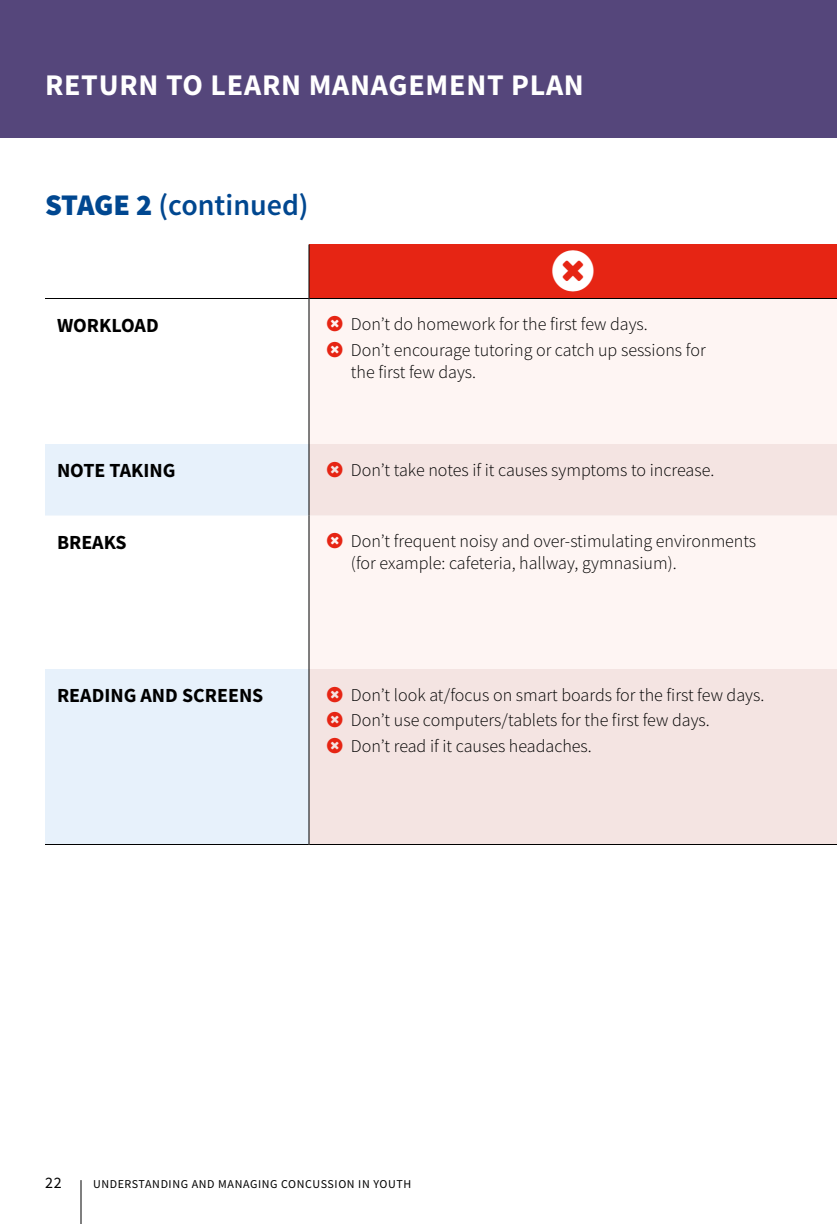
<style>
.page{position:relative;width:837px;height:1224px;background:#fff}
.page>*{position:absolute;margin:0;border:0;box-sizing:border-box;transform-origin:0 0}
.t1{font:700 30px "Source Sans Pro";letter-spacing:.025em;color:#fff}
.t2{font:600 30px "Source Sans Pro";color:#004790}
.t3{font:700 20px "Source Sans Pro";color:#000}
.t4{font:300 18px/26px "Source Sans Pro";color:#000}
.t5{font:16px "Source Sans Pro";color:#000}
.t6{font:12px "Source Sans Pro";letter-spacing:.05em;color:#000}
.s1{font-weight:900}
</style>
<div class="page">
<div style="left:0;top:0;width:837px;height:138px;background:#55467b"></div>
<div style="left:309px;top:244px;width:528px;height:54px;background:#e62514"></div>
<div style="left:310px;top:299px;width:527px;height:145px;background:#fef5f3"></div>
<svg style="left:45px;top:444px;width:264px;height:400px;fill:#e7f1fb"></svg>
<svg style="left:310px;top:444px;width:527px;height:400px;fill:#f4e4e2"></svg>
<hr style="left:309px;top:298px;width:1px;height:146px;background:#000">
<hr style="left:309px;top:444px;width:1px;height:72px;background:#000">
<hr style="left:309px;top:516px;width:1px;height:153px;background:#000">
<hr style="left:309px;top:669px;width:1px;height:176px;background:#000">
<hr style="left:45px;top:844px;width:264px;height:1px;background:#000">
<hr style="left:309px;top:844px;width:528px;height:1px;background:#000">
<hr style="left:309px;top:244px;width:1px;height:54px;background:#000">
<hr style="left:45px;top:298px;width:264px;height:1px;background:#000">
<hr style="left:309px;top:298px;width:528px;height:1px;background:#000">
<hr style="left:80px;top:1180px;width:2px;height:44px;background:#000">
<svg style="left:327px;top:316px;width:15px;height:15px"></svg>
<svg style="left:327px;top:342px;width:15px;height:15px"></svg>
<svg style="left:327px;top:461px;width:15px;height:16px"></svg>
<svg style="left:327px;top:533px;width:15px;height:15px"></svg>
<svg style="left:327px;top:686px;width:15px;height:16px"></svg>
<svg style="left:327px;top:712px;width:15px;height:16px"></svg>
<svg style="left:327px;top:738px;width:15px;height:16px"></svg>
<h1 class="t1" style="left:45px;top:64px;width:540px">RETURN TO LEARN MANAGEMENT PLAN</h1>
<h1 class="t2" style="left:45px;top:185px;width:265px"><span class="s1">STAGE 2</span> (continued)</h1>
<p class="t3" style="left:57px;top:311px;width:103px">WORKLOAD</p>
<p class="t4" style="left:351px;top:311px;width:356px">Don’t do homework for the first few days.<br>Don’t encourage tutoring or catch up sessions for</p>
<p class="t4" style="left:351px;top:359px;width:124px">the first few days.</p>
<p class="t3" style="left:57px;top:457px;width:120px">NOTE TAKING</p>
<p class="t4" style="left:351px;top:457px;width:362px">Don’t take notes if it causes symptoms to increase.</p>
<p class="t3" style="left:57px;top:528px;width:71px">BREAKS</p>
<p class="t4" style="left:351px;top:530px;width:407px;line-height:22px">Don’t frequent noisy and over-stimulating environments (for example: cafeteria, hallway, gymnasium).</p>
<p class="t3" style="left:57px;top:682px;width:208px">READING AND SCREENS</p>
<p class="t4" style="left:351px;top:682px;width:412px">Don’t look at/focus on smart boards for the first few days.<br>Don’t use computers/tablets for the first few days.<br>Don’t read if it causes headaches.</p>
<p class="t5" style="left:45px;top:1173px;width:18px">22</p>
<p class="t6" style="left:93px;top:1176px;width:320px">UNDERSTANDING AND MANAGING CONCUSSION IN YOUTH</p>
</div>
